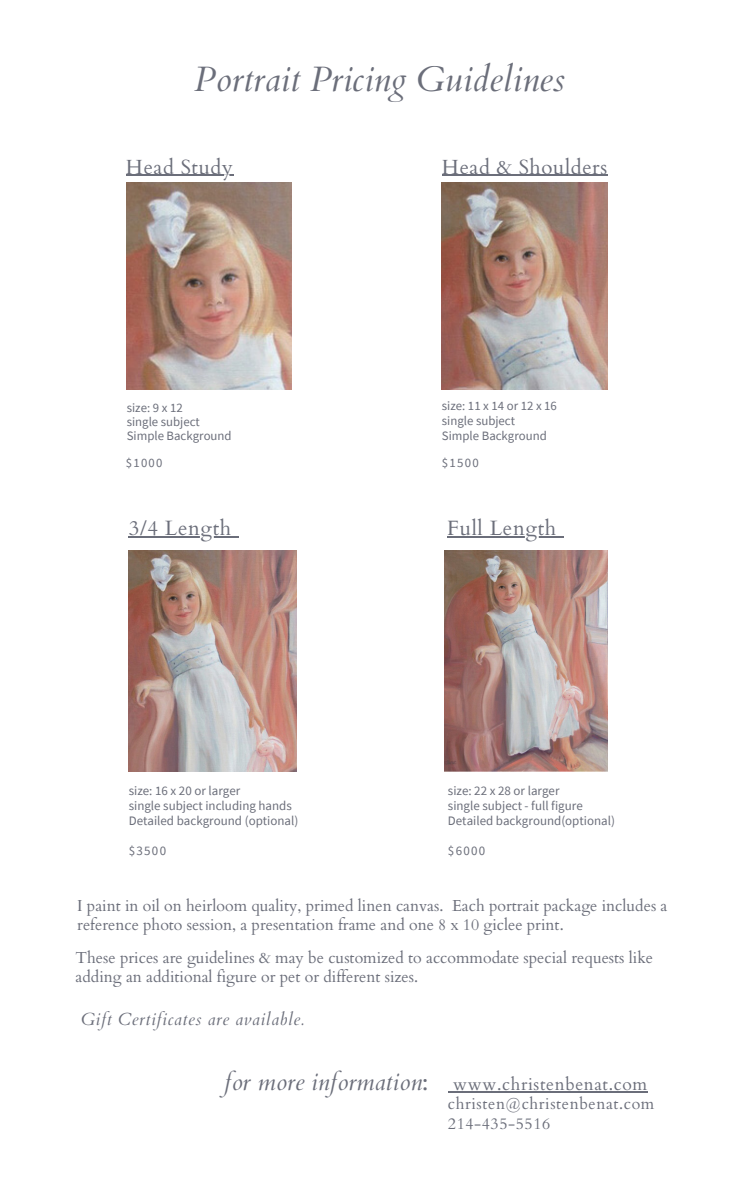
<style>
.page{position:relative;width:756px;height:1188px;background:#fff}
.page>*{position:absolute;margin:0;border:0;box-sizing:border-box;transform-origin:0 0}
.t1{font:italic 35.4px "Cardo";color:#6b6e7a}
.t2{font:italic 24.3px "Cardo";color:#6b6e7a}
.t3{font:20.7px "Cardo";letter-spacing:.03em;color:#6b6e7a}
.t4{font:20.55px "Cardo";letter-spacing:.03em;color:#6b6e7a}
.t5{font:italic 17.4px "Cardo";letter-spacing:.04em;color:#6b6e7a}
.t6{font:17.4px "Cardo";letter-spacing:.04em;color:#6b6e7a}
.t7{font:15.9px/19.2px "Cardo";color:#6b6e7a}
.t8{font:15.9px "Cardo";letter-spacing:.04em;color:#6b6e7a}
.t9{font:12.9px "Source Sans Pro";color:#6b6e7a}
.t10{font:12.75px "Source Sans Pro";color:#6b6e7a}
.s1{font-style:normal}
</style>
<div class="page">
<img style="left:127px;top:183px;width:164px;height:207px">
<img style="left:442px;top:183px;width:165px;height:207px">
<img style="left:129px;top:551px;width:167px;height:220px">
<img style="left:445px;top:551px;width:162px;height:220px">
<hr style="left:126px;top:175px;width:108px;height:1px;background:#6b6e7a">
<hr style="left:442px;top:175px;width:166px;height:1px;background:#6b6e7a">
<hr style="left:129px;top:537px;width:103px;height:1px;background:#6b6e7a">
<hr style="left:447px;top:537px;width:110px;height:1px;background:#6b6e7a">
<hr style="left:453px;top:1091px;width:195px;height:2px;background:#6b6e7a">
<p class="t1" style="left:194px;top:56px;width:372px">Portrait Pricing Guidelines</p>
<p class="t4" style="left:126px;top:153px;width:108px">Head Study</p>
<p class="t4" style="left:442px;top:153px;width:167px">Head &amp; Shoulders</p>
<p class="t10" style="left:127px;top:400px;width:57px">size: 9 x 12</p>
<p class="t10" style="left:127px;top:414px;width:75px">single subject</p>
<p class="t10" style="left:127px;top:428px;width:106px">Simple Background</p>
<p class="t10" style="left:126px;top:454px;width:38px">$1000</p>
<p class="t10" style="left:442px;top:397px;width:117px">size: 11 x 14 or 12 x 16</p>
<p class="t10" style="left:442px;top:412px;width:75px">single subject</p>
<p class="t10" style="left:442px;top:427px;width:106px">Simple Background</p>
<p class="t10" style="left:442px;top:454px;width:38px">$1500</p>
<p class="t3" style="left:129px;top:515px;width:104px">3/4 Length</p>
<p class="t3" style="left:447px;top:515px;width:110px">Full Length</p>
<p class="t9" style="left:129px;top:782px;width:113px">size: 16 x 20 or larger</p>
<p class="t9" style="left:129px;top:797px;width:165px">single subject including hands</p>
<p class="t9" style="left:129px;top:812px;width:171px">Detailed background (optional)</p>
<p class="t9" style="left:448px;top:782px;width:113px">size: 22 x 28 or larger</p>
<p class="t9" style="left:448px;top:797px;width:136px">single subject - full figure</p>
<p class="t9" style="left:448px;top:812px;width:169px">Detailed background(optional)</p>
<p class="t9" style="left:129px;top:842px;width:39px">$3500</p>
<p class="t9" style="left:448px;top:842px;width:39px">$6000</p>
<p class="t7" style="left:77px;top:897px;width:592px">I paint in oil on heirloom quality, primed linen canvas. Each portrait package includes a reference photo session, a presentation frame and one 8 x 10 giclee print.</p>
<p class="t7" style="left:76px;top:949px;width:579px">These prices are guidelines &amp; may be customized to accommodate special requests like adding an additional figure or pet or different sizes.</p>
<p class="t5" style="left:81px;top:1008px;width:224px">Gift Certificates are available.</p>
<p class="t2" style="left:224px;top:1066px;width:206px">for more information<span class="s1">:</span></p>
<p class="t6" style="left:453px;top:1073px;width:195px">www.christenbenat.com</p>
<p class="t8" style="left:448px;top:1094px;width:208px">christen@christenbenat.com</p>
<p class="t8" style="left:448px;top:1113px;width:104px">214-435-5516</p>
</div>
